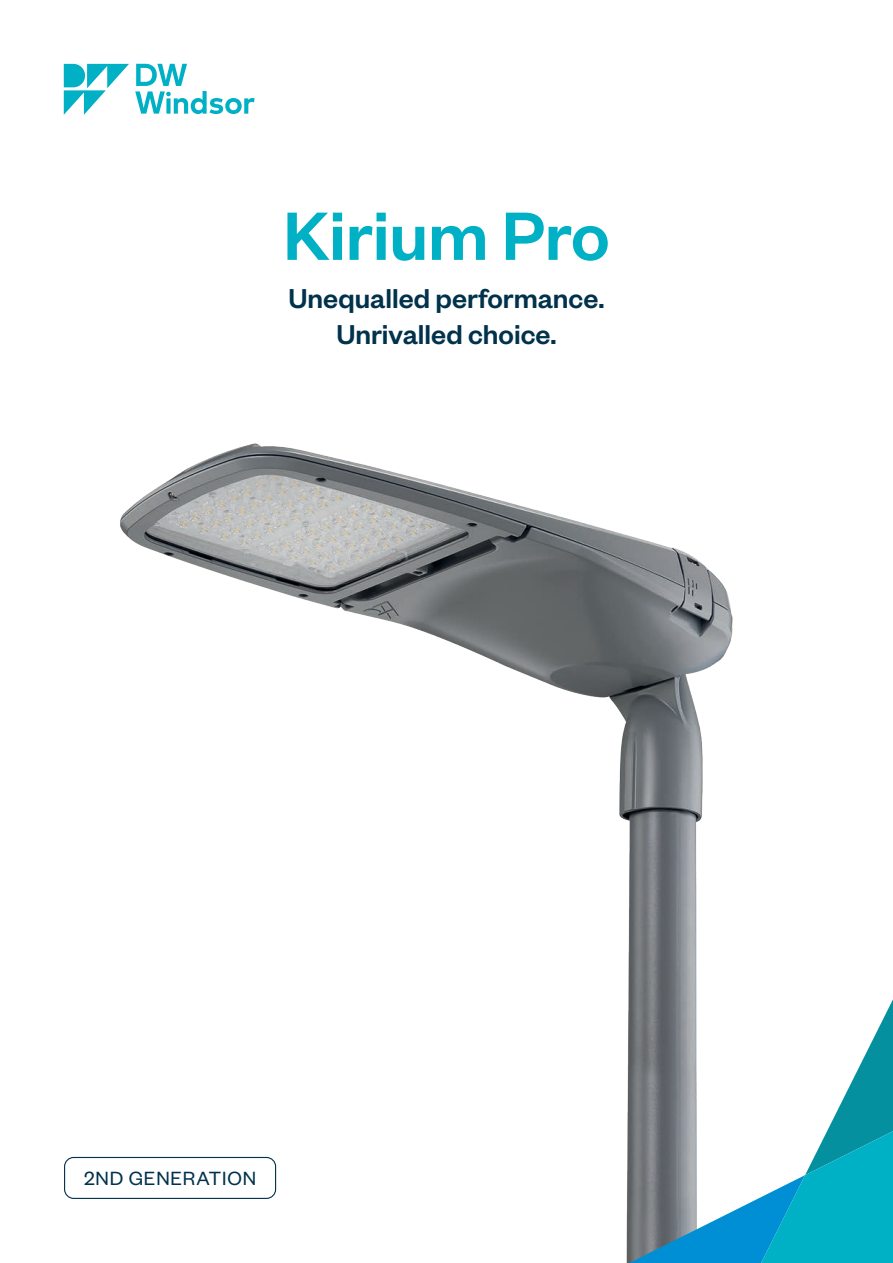
<style>
.page{position:relative;width:893px;height:1263px;background:#fff}
.page>*{position:absolute;margin:0;border:0;box-sizing:border-box;transform-origin:0 0}
.t1{font:500 75px "Founders Grotesk";color:#00b0c5}
.t2{font:500 30px/35.7px "Founders Grotesk";color:#00324c;text-align:center}
.t3{font:21px "Founders Grotesk";letter-spacing:.04em;color:#00324c}
</style>
<div class="page">
<img style="left:106px;top:443px;width:627px;height:820px">
<svg style="left:629px;top:999px;width:264px;height:264px"></svg>
<svg style="left:64px;top:64px;width:191px;height:51px"></svg>
<div style="left:64px;top:1157px;width:212px;height:42px;border:1px solid #00324c;border-radius:9px"></div>
<h1 class="t1" style="left:283px;top:189px;width:328px">Kirium Pro</h1>
<p class="t2" style="left:288px;top:279px;width:317px">Unequalled performance.<br>Unrivalled choice.</p>
<p class="t3" style="left:84px;top:1165px;width:174px">2ND GENERATION</p>
</div>
